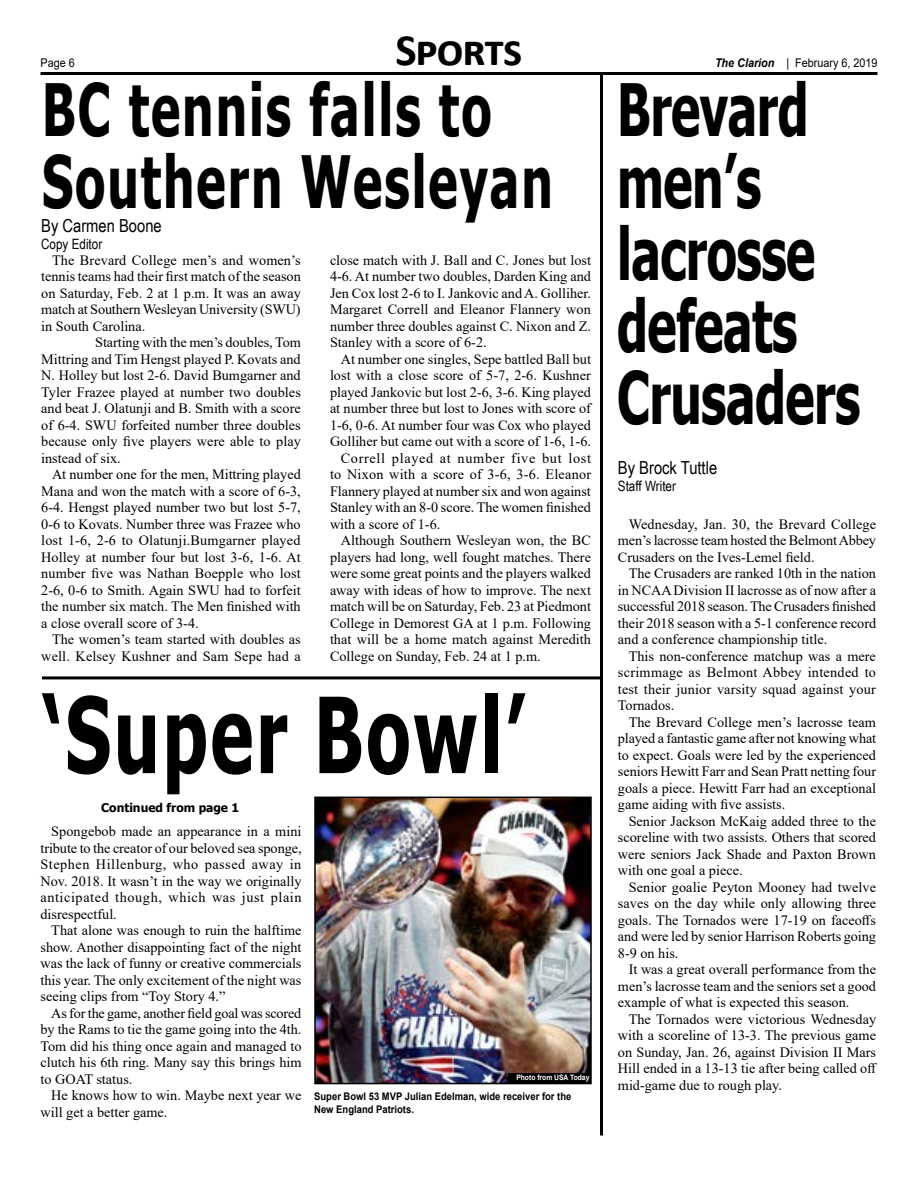
<style>
.page{position:relative;width:918px;height:1188px;background:#fff}
.page>*{position:absolute;margin:0;border:0;box-sizing:border-box;transform-origin:0 0}
.t1{font:700 105.15px "Tahoma";letter-spacing:.04em;color:#000;scale:.68 1}
.t2{font:700 72px/72px "Tahoma";letter-spacing:-.01em;color:#000;scale:.68 1}
.t3{font:700 72px/72px "Tahoma";letter-spacing:.04em;color:#000;scale:.68 1}
.t4{font:700 45px "Calibri";letter-spacing:-.03em;color:#000}
.t5{font:18px "Arial Narrow";color:#000}
.t6{font:14.25px/16.5px "Times New Roman";color:#000;text-align:justify}
.t7{font:14.25px "Times New Roman";letter-spacing:.045em;color:#000}
.t8{font:14.25px "Arial Narrow";color:#000}
.t9{font:12px "Arial";color:#000;scale:.9 1}
.t10{font:700 12px "Tahoma";color:#000}
.t11{font:700 10.5px/13.5px "Arial";color:#000;scale:.9 1}
.t12{font:700 7.5px "Arial";color:#fff;scale:.9 1}
.s1{font-weight:700;font-style:italic}
</style>
<div class="page">
<hr style="left:40px;top:72px;width:838px;height:3px;background:#000">
<hr style="left:600px;top:74px;width:3px;height:1062px;background:#000">
<img style="left:317px;top:800px;width:272px;height:281px">
<div style="left:314px;top:797px;width:278px;height:287px;border:2px solid #000"></div>
<div style="left:509px;top:1073px;width:82px;height:10px;background:#000"></div>
<hr style="left:42px;top:676px;width:561px;height:3px;background:#000">
<h3 class="t4" style="left:396px;top:18px;width:128px">Sports</h3>
<p class="t9" style="left:40px;top:55px;width:40px">Page 6</p>
<p class="t9" style="left:715px;top:55px;width:182px"><span class="s1">The Clarion</span> | February 6, 2019</p>
<h2 class="t3" style="left:42px;top:77px;width:753px">BC tennis falls to<br>Southern Wesleyan</h2>
<p class="t5" style="left:41px;top:213px;width:122px">By Carmen Boone</p>
<p class="t8" style="left:41px;top:233px;width:63px">Copy Editor</p>
<p class="t6" style="left:41px;top:251px;width:261px;text-indent:11px">The Brevard College men’s and women’s tennis teams had their first match of the season on Saturday, Feb. 2 at 1 p.m. It was an away match at Southern Wesleyan University (SWU) in South Carolina.</p>
<p class="t6" style="left:41px;top:334px;width:261px;text-indent:54px">Starting with the men’s doubles, Tom Mittring and Tim Hengst played P. Kovats and N. Holley but lost 2-6. David Bumgarner and Tyler Frazee played at number two doubles and beat J. Olatunji and B. Smith with a score of 6-4. SWU forfeited number three doubles because only five players were able to play instead of six.</p>
<p class="t6" style="left:41px;top:466px;width:261px;text-indent:11px">At number one for the men, Mittring played Mana and won the match with a score of 6-3, 6-4. Hengst played number two but lost 5-7, 0-6 to Kovats. Number three was Frazee who lost 1-6, 2-6 to Olatunji.Bumgarner played Holley at number four but lost 3-6, 1-6. At number five was Nathan Boepple who lost 2-6, 0-6 to Smith. Again SWU had to forfeit the number six match. The Men finished with a close overall score of 3-4.</p>
<p class="t6" style="left:41px;top:631px;width:261px;text-align:right">The women’s team started with doubles as well. Kelsey Kushner and Sam Sepe had a</p>
<p class="t6" style="left:330px;top:251px;width:263px">close match with J. Ball and C. Jones but lost 4-6. At number two doubles, Darden King and Jen Cox lost 2-6 to I. Jankovic and A. Golliher.<br>Margaret Correll and Eleanor Flannery won number three doubles against C. Nixon and Z.<br>Stanley with a score of 6-2.</p>
<p class="t6" style="left:341px;top:350px;width:252px">At number one singles, Sepe battled Ball but</p>
<p class="t6" style="left:330px;top:367px;width:262px">lost with a close score of 5-7, 2-6. Kushner</p>
<p class="t6" style="left:330px;top:383px;width:263px">played Jankovic but lost 2-6, 3-6. King played</p>
<p class="t6" style="left:330px;top:400px;width:263px">at number three but lost to Jones with score of</p>
<p class="t6" style="left:330px;top:416px;width:262px">1-6, 0-6. At number four was Cox who played</p>
<p class="t6" style="left:330px;top:433px;width:263px">Golliher but came out with a score of 1-6, 1-6.</p>
<p class="t7" style="left:341px;top:448px;width:252px">Correll played at number five but lost</p>
<p class="t6" style="left:330px;top:466px;width:263px">to Nixon with a score of 3-6, 3-6. Eleanor</p>
<p class="t6" style="left:330px;top:482px;width:262px">Flannery played at number six and won against</p>
<p class="t6" style="left:330px;top:499px;width:263px">Stanley with an 8-0 score. The women finished</p>
<p class="t6" style="left:330px;top:515px;width:112px">with a score of 1-6.</p>
<p class="t6" style="left:341px;top:532px;width:252px">Although Southern Wesleyan won, the BC</p>
<p class="t6" style="left:330px;top:548px;width:262px">players had long, well fought matches. There</p>
<p class="t6" style="left:330px;top:565px;width:263px">were some great points and the players walked</p>
<p class="t6" style="left:330px;top:581px;width:263px">away with ideas of how to improve. The next</p>
<p class="t6" style="left:330px;top:598px;width:262px">match will be on Saturday, Feb. 23 at Piedmont</p>
<p class="t6" style="left:330px;top:614px;width:262px">College in Demorest GA at 1 p.m. Following</p>
<p class="t6" style="left:330px;top:631px;width:263px">that will be a home match against Meredith</p>
<p class="t6" style="left:330px;top:647px;width:212px">College on Sunday, Feb. 24 at 1 p.m.</p>
<h1 class="t1" style="left:43px;top:661px;width:710px">‘Super Bowl’</h1>
<p class="t10" style="left:101px;top:799px;width:139px">Continued from page 1</p>
<p class="t6" style="left:40px;top:823px;width:263px;text-indent:11px">Spongebob made an appearance in a mini tribute to the creator of our beloved sea sponge, Stephen Hillenburg, who passed away in Nov. 2018. It wasn’t in the way we originally anticipated though, which was just plain disrespectful.</p>
<p class="t6" style="left:40px;top:922px;width:263px;text-indent:11px">That alone was enough to ruin the halftime show. Another disappointing fact of the night was the lack of funny or creative commercials this year. The only excitement of the night was seeing clips from “Toy Story 4.”</p>
<p class="t6" style="left:40px;top:1004px;width:263px;text-indent:11px">As for the game, another field goal was scored by the Rams to tie the game going into the 4th.<br>Tom did his thing once again and managed to clutch his 6th ring. Many say this brings him to GOAT status.</p>
<p class="t6" style="left:40px;top:1087px;width:262px;text-indent:11px">He knows how to win. Maybe next year we will get a better game.</p>
<p class="t12" style="left:516px;top:1072px;width:83px">Photo from USA Today</p>
<p class="t11" style="left:314px;top:1089px;width:287px">Super Bowl 53 MVP Julian Edelman, wide receiver for the<br>New England Patriots.</p>
<h2 class="t2" style="left:617px;top:77px;width:359px">Brevard men’s lacrosse defeats<br>Crusaders</h2>
<p class="t5" style="left:618px;top:455px;width:101px">By Brock Tuttle</p>
<p class="t8" style="left:618px;top:475px;width:60px">Staff Writer</p>
<p class="t6" style="left:618px;top:515px;width:260px;text-indent:11px">Wednesday, Jan. 30, the Brevard College men’s lacrosse team hosted the Belmont Abbey Crusaders on the Ives-Lemel field.</p>
<p class="t6" style="left:618px;top:565px;width:260px;text-indent:11px">The Crusaders are ranked 10th in the nation in NCAA Division II lacrosse as of now after a successful 2018 season. The Crusaders finished their 2018 season with a 5-1 conference record and a conference championship title.</p>
<p class="t6" style="left:618px;top:647px;width:260px;text-indent:11px">This non-conference matchup was a mere scrimmage as Belmont Abbey intended to test their junior varsity squad against your Tornados.</p>
<p class="t6" style="left:618px;top:713px;width:260px;text-indent:11px">The Brevard College men’s lacrosse team played a fantastic game after not knowing what to expect. Goals were led by the experienced seniors Hewitt Farr and Sean Pratt netting four goals a piece. Hewitt Farr had an exceptional game aiding with five assists.</p>
<p class="t6" style="left:618px;top:812px;width:260px;text-indent:11px">Senior Jackson McKaig added three to the scoreline with two assists. Others that scored were seniors Jack Shade and Paxton Brown with one goal a piece.</p>
<p class="t6" style="left:618px;top:878px;width:260px;text-indent:11px">Senior goalie Peyton Mooney had twelve saves on the day while only allowing three goals. The Tornados were 17-19 on faceoffs and were led by senior Harrison Roberts going 8-9 on his.</p>
<p class="t6" style="left:618px;top:961px;width:260px;text-indent:11px">It was a great overall performance from the men’s lacrosse team and the seniors set a good example of what is expected this season.</p>
<p class="t6" style="left:618px;top:1010px;width:261px;text-indent:11px">The Tornados were victorious Wednesday with a scoreline of 13-3. The previous game on Sunday, Jan. 26, against Division II Mars Hill ended in a 13-13 tie after being called off mid-game due to rough play.</p>
</div>
